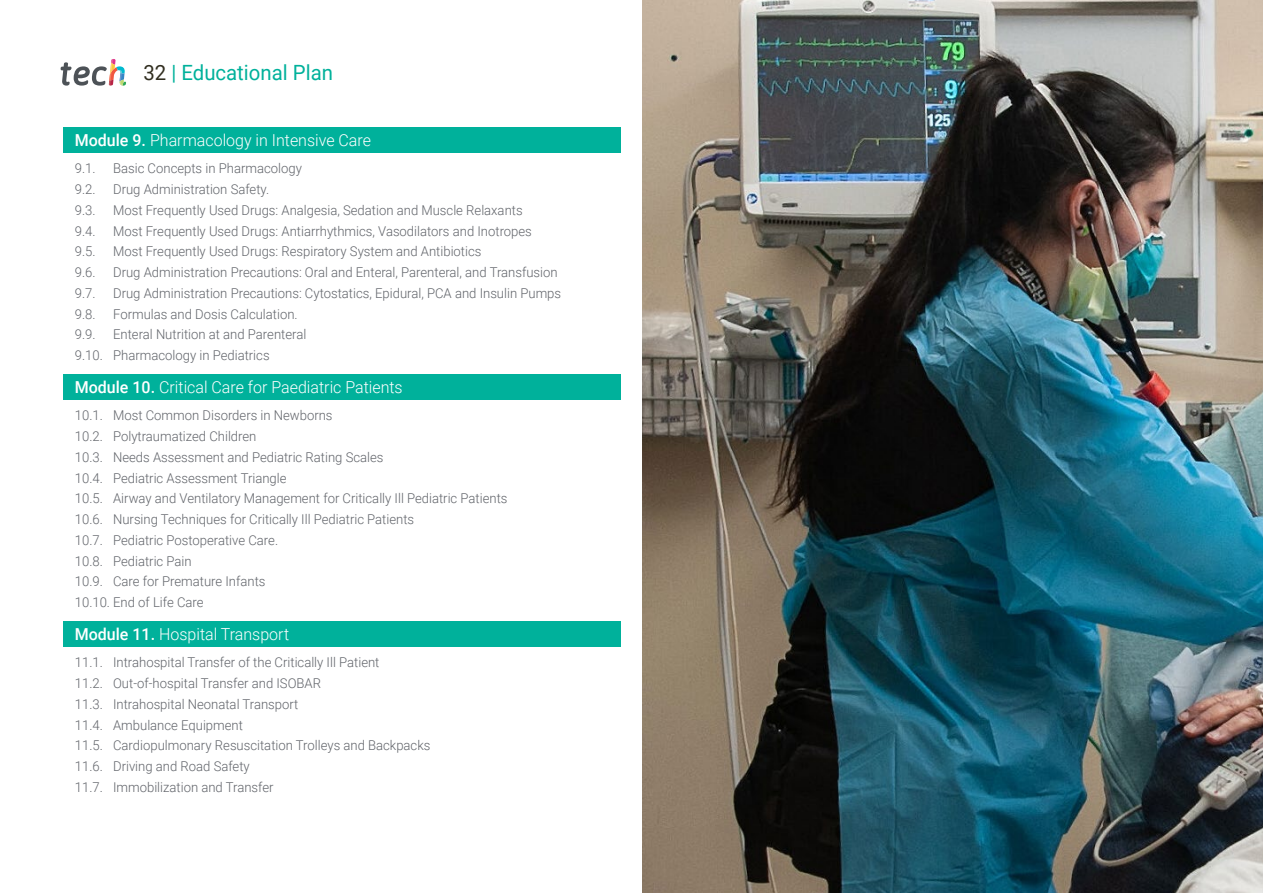
<style>
.page{position:relative;width:1263px;height:893px;background:#fff}
.page>*{position:absolute;margin:0;border:0;box-sizing:border-box;transform-origin:0 0}
.t1{font:21px "Roboto";color:#00b19b}
.t2{font:300 16.5px "Roboto";color:#fff}
.t3{font:300 13.5px/20.7px "Roboto";color:#61646a}
.s1{color:#312e20}
.s2{font-weight:500}
</style>
<div class="page">
<div style="left:64px;top:127px;width:557px;height:25px;background:#00b19b"></div>
<div style="left:64px;top:375px;width:557px;height:25px;background:#00b19b"></div>
<div style="left:64px;top:622px;width:557px;height:25px;background:#00b19b"></div>
<img style="left:642px;top:0;width:621px;height:893px">
<svg style="left:61px;top:59px;width:65px;height:27px"></svg>
<h1 class="t1" style="left:144px;top:57px;width:191px"><span class="s1">32</span> | Educational Plan</h1>
<p class="t2" style="left:75px;top:129px;width:298px"><span class="s2">Module 9.</span> Pharmacology in Intensive Care</p>
<p class="t3" style="left:75px;top:158px;width:22px">9.1.</p>
<p class="t3" style="left:113px;top:158px;width:190px">Basic Concepts in Pharmacology</p>
<p class="t3" style="left:75px;top:178px;width:22px">9.2.</p>
<p class="t3" style="left:113px;top:178px;width:158px">Drug Administration Safety.</p>
<p class="t3" style="left:75px;top:199px;width:22px">9.3.</p>
<p class="t3" style="left:113px;top:199px;width:411px">Most Frequently Used Drugs: Analgesia, Sedation and Muscle Relaxants</p>
<p class="t3" style="left:75px;top:220px;width:22px">9.4.</p>
<p class="t3" style="left:113px;top:220px;width:420px">Most Frequently Used Drugs: Antiarrhythmics, Vasodilators and Inotropes</p>
<p class="t3" style="left:75px;top:241px;width:22px">9.5.</p>
<p class="t3" style="left:113px;top:241px;width:370px">Most Frequently Used Drugs: Respiratory System and Antibiotics</p>
<p class="t3" style="left:75px;top:261px;width:22px">9.6.</p>
<p class="t3" style="left:113px;top:261px;width:446px">Drug Administration Precautions: Oral and Enteral, Parenteral, and Transfusion</p>
<p class="t3" style="left:75px;top:282px;width:22px">9.7.</p>
<p class="t3" style="left:113px;top:282px;width:449px">Drug Administration Precautions: Cytostatics, Epidural, PCA and Insulin Pumps</p>
<p class="t3" style="left:75px;top:303px;width:22px">9.8.</p>
<p class="t3" style="left:113px;top:303px;width:186px">Formulas and Dosis Calculation.</p>
<p class="t3" style="left:75px;top:324px;width:22px">9.9.</p>
<p class="t3" style="left:75px;top:324px;width:233px;text-indent:38px">Enteral Nutrition at and Parenteral<br>9.10. Pharmacology in Pediatrics</p>
<p class="t2" style="left:75px;top:376px;width:329px"><span class="s2">Module 10.</span> Critical Care for Paediatric Patients</p>
<p class="t3" style="left:75px;top:405px;width:434px">10.1. Most Common Disorders in Newborns<br>10.2. Polytraumatized Children<br>10.3. Needs Assessment and Pediatric Rating Scales<br>10.4. Pediatric Assessment Triangle<br>10.5. Airway and Ventilatory Management for Critically Ill Pediatric Patients 10.6. Nursing Techniques for Critically Ill Pediatric Patients<br>10.7. Pediatric Postoperative Care.<br>10.8. Pediatric Pain<br>10.9. Care for Premature Infants<br>10.10. End of Life Care</p>
<p class="t2" style="left:75px;top:623px;width:216px"><span class="s2">Module 11.</span> Hospital Transport</p>
<p class="t3" style="left:75px;top:652px;width:357px">11.1. Intrahospital Transfer of the Critically Ill Patient<br>11.2. Out-of-hospital Transfer and ISOBAR<br>11.3. Intrahospital Neonatal Transport<br>11.4. Ambulance Equipment<br>11.5. Cardiopulmonary Resuscitation Trolleys and Backpacks 11.6. Driving and Road Safety<br>11.7. Immobilization and Transfer</p>
</div>
